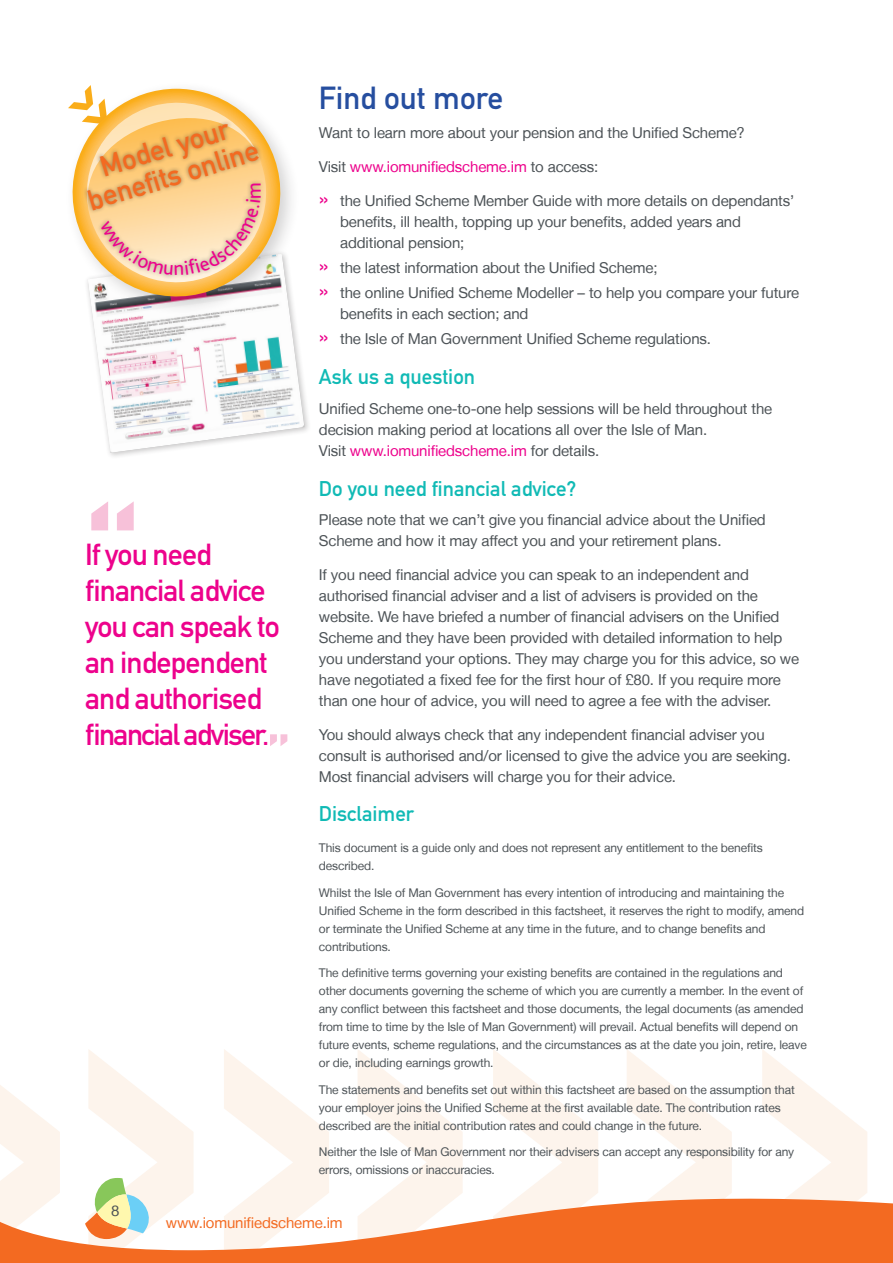
<style>
.page{position:relative;width:893px;height:1263px;background:#fff}
.page>*{position:absolute;margin:0;border:0;box-sizing:border-box;transform-origin:0 0}
.Quotes{font:165px "DIN Mittelschrift";color:#f7c1d9}
.Quotes-2{font:67.5px "DIN Mittelschrift";color:#f7c1d9}
.Sub_heading{font:31.5px "DIN Mittelschrift";color:#264e9f}
.Quotes-3{font:30px/36px "DIN Mittelschrift";letter-spacing:-.025em;color:#ed028c}
.fact_header{font:28.8px/28.8px "DIN Mittelschrift";color:#f36a21;text-align:center}
.Sub_sub_head{font:21px "DIN Mittelschrift";color:#10bab5}
.Body_text{font:21px "DIN Mittelschrift";color:#10bab5}
.t1{font:20.55px "Bliss 2";color:#ed028c}
.Body_text-2{font:15px/21px "Helvetica Neue LT";letter-spacing:-.01em;color:#4d5357}
.Body_bullet{font:15px/21px "Helvetica Neue LT";letter-spacing:-.01em;color:#4d5357}
.Body_text-3{font:15px "Helvetica Neue LT";letter-spacing:-.01em;color:#ed028c}
.t2{font:15px "Helvetica Neue LT";letter-spacing:-.01em;color:#f36a21}
.Body_small_8pt{font:12px/18px "Helvetica Neue LT";letter-spacing:-.01em;color:#4d5357}
.s1{color:#4d5357}
.s2{font-size:21px;color:#ed028c}
.s3{color:#ed028c}
</style>
<div class="page">
<svg style="left:627px;top:1049px;width:240px;height:131px"></svg>
<svg style="left:358px;top:1049px;width:240px;height:131px"></svg>
<svg style="left:88px;top:1049px;width:241px;height:131px"></svg>
<svg style="left:0;top:1085px;width:60px;height:95px"></svg>
<svg style="left:88px;top:1178px;width:61px;height:2px"></svg>
<svg style="left:0;top:1180px;width:893px;height:83px"></svg>
<img style="left:91px;top:316px;width:214px;height:137px">
<div style="left:65px;top:81px;width:235px;height:235px;background:#231f20;opacity:.2"></div>
<svg style="left:65px;top:89px;width:227px;height:219px"></svg>
<svg style="left:65px;top:81px;width:211px;height:211px"></svg>
<p class="fact_header" style="left:76px;top:160px;width:178px;rotate:-17deg">Model your benefi ts online</p>
<p class="t1" style="left:241px;top:199px;width:18px;rotate:-90deg">m</p>
<p class="Quotes" style="left:85px;top:464px;width:56px">“</p>
<p class="Quotes-3" style="left:85px;top:536px;width:196px">If you need financial advice you can speak to an independent and authorised financial adviser.</p>
<p class="Quotes-2" style="left:267px;top:719px;width:24px">”</p>
<p class="Sub_heading" style="left:319px;top:79px;width:186px">Find out more</p>
<p class="Body_text-2" style="left:319px;top:122px;width:427px">Want to learn more about your pension and the Unified Scheme?</p>
<p class="Body_text-3" style="left:319px;top:158px;width:281px"><span class="s1">Visit</span> www.iomunifiedscheme.im <span class="s1">to access:</span></p>
<p class="Body_bullet" style="left:340px;top:190px;width:456px;text-indent:-21px"><span class="s2">»</span> the Unified Scheme Member Guide with more details on dependants’ benefits, ill health, topping up your benefits, added years and additional pension;</p>
<p class="Body_bullet" style="left:319px;top:257px;width:340px"><span class="s2">»</span> the latest information about the Unified Scheme;</p>
<p class="Body_bullet" style="left:340px;top:282px;width:460px;text-indent:-21px"><span class="s2">»</span> the online Unified Scheme Modeller – to help you compare your future benefits in each section; and</p>
<p class="Body_bullet" style="left:319px;top:328px;width:394px"><span class="s2">»</span> the Isle of Man Government Unified Scheme regulations.</p>
<p class="Sub_sub_head" style="left:319px;top:364px;width:158px">Ask us a question</p>
<p class="Body_text-2" style="left:319px;top:398px;width:455px">Unified Scheme one-to-one help sessions will be held throughout the decision making period at locations all over the Isle of Man.<br>Visit <span class="s3">www.iomunifiedscheme.im</span> for details.</p>
<p class="Sub_sub_head" style="left:319px;top:476px;width:259px">Do you need financial advice?</p>
<p class="Body_text-2" style="left:319px;top:509px;width:448px">Please note that we can’t give you financial advice about the Unified<br>Scheme and how it may affect you and your retirement plans.</p>
<p class="Body_text-2" style="left:319px;top:564px;width:482px">If you need financial advice you can speak to an independent and authorised financial adviser and a list of advisers is provided on the website. We have briefed a number of financial advisers on the Unified Scheme and they have been provided with detailed information to help you understand your options. They may charge you for this advice, so we have negotiated a fixed fee for the first hour of £80. If you require more than one hour of advice, you will need to agree a fee with the adviser.</p>
<p class="Body_text-2" style="left:319px;top:723px;width:474px">You should always check that any independent financial adviser you consult is authorised and/or licensed to give the advice you are seeking.<br>Most financial advisers will charge you for their advice.</p>
<p class="Body_text" style="left:319px;top:802px;width:97px">Disclaimer</p>
<p class="Body_small_8pt" style="left:319px;top:839px;width:445px">This document is a guide only and does not represent any entitlement to the benefits described.</p>
<p class="Body_small_8pt" style="left:319px;top:883px;width:487px">Whilst the Isle of Man Government has every intention of introducing and maintaining the Unified Scheme in the form described in this factsheet, it reserves the right to modify, amend or terminate the Unified Scheme at any time in the future, and to change benefits and contributions.</p>
<p class="Body_small_8pt" style="left:319px;top:964px;width:489px">The definitive terms governing your existing benefits are contained in the regulations and other documents governing the scheme of which you are currently a member. In the event of any conflict between this factsheet and those documents, the legal documents (as amended from time to time by the Isle of Man Government) will prevail. Actual benefits will depend on future events, scheme regulations, and the circumstances as at the date you join, retire, leave or die, including earnings growth.</p>
<p class="Body_small_8pt" style="left:319px;top:1080px;width:477px">The statements and benefits set out within this factsheet are based on the assumption that your employer joins the Unified Scheme at the first available date. The contribution rates described are the initial contribution rates and could change in the future.</p>
<p class="Body_small_8pt" style="left:319px;top:1143px;width:477px">Neither the Isle of Man Government nor their advisers can accept any responsibility for any errors, omissions or inaccuracies.</p>
<p class="Body_text-2" style="left:111px;top:1200px;width:10px">8</p>
<p class="t2" style="left:166px;top:1214px;width:178px">www.iomunifiedscheme.im</p>
</div>
